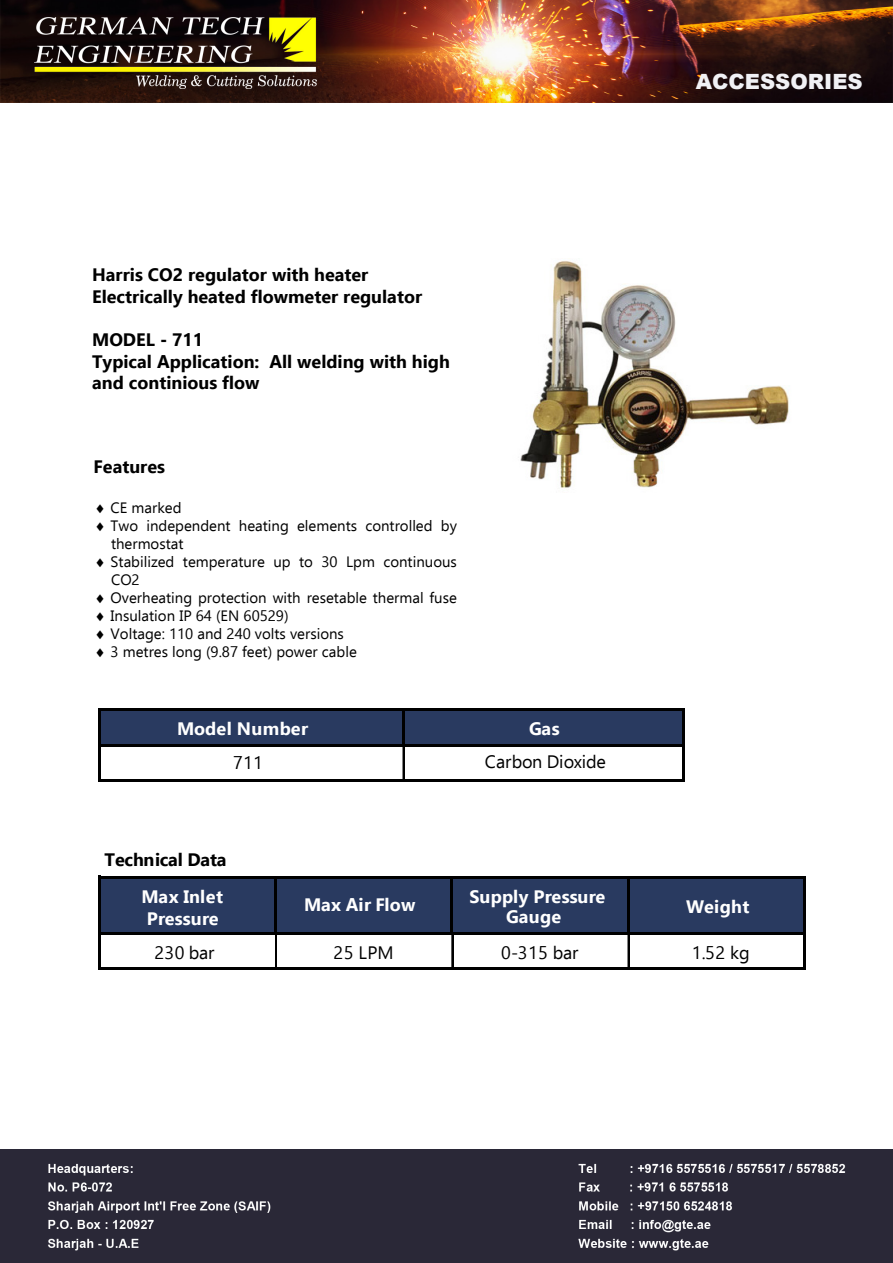
<style>
.page{position:relative;width:893px;height:1263px;background:#fff}
.page>*{position:absolute;margin:0;border:0;box-sizing:border-box;transform-origin:0 0}
.t1{font:900 21px "Arial";color:#f1f1f5}
.t2{font:700 18px/21.6px "Ebrima";color:#000}
.t3{font:700 18px/21.8px "Ebrima";letter-spacing:.01em;color:#fff}
.t4{font:18px "Ebrima";letter-spacing:.005em;color:#000}
.t5{font:18px "Ebrima";letter-spacing:-.015em;color:#000}
.t6{font:15px "Ebrima";color:#000}
.s1{color:#000100}
</style>
<div class="page">
<img style="left:0;top:0;width:893px;height:103px">
<img style="left:35px;top:18px;width:281px;height:70px">
<img style="left:0;top:1150px;width:893px;height:113px">
<img style="left:520px;top:261px;width:269px;height:227px">
<div style="left:99px;top:709px;width:586px;height:37px;background:#293a60"></div>
<hr style="left:100px;top:708px;width:585px;height:3px;background:#000">
<hr style="left:402px;top:711px;width:2px;height:35px;background:#000">
<hr style="left:100px;top:744px;width:585px;height:2px;background:#000">
<hr style="left:98px;top:708px;width:2px;height:74px;background:#000">
<hr style="left:403px;top:746px;width:1px;height:33px;background:#000">
<hr style="left:100px;top:779px;width:585px;height:3px;background:#000">
<hr style="left:682px;top:711px;width:3px;height:71px;background:#000">
<div style="left:100px;top:877px;width:705px;height:57px;background:#293a60"></div>
<hr style="left:101px;top:876px;width:704px;height:2px;background:#000">
<hr style="left:274px;top:878px;width:3px;height:56px;background:#000">
<hr style="left:450px;top:878px;width:3px;height:56px;background:#000">
<hr style="left:627px;top:878px;width:2px;height:56px;background:#000">
<hr style="left:101px;top:932px;width:704px;height:2px;background:#000">
<hr style="left:98px;top:876px;width:3px;height:94px;background:#000">
<hr style="left:275px;top:934px;width:1px;height:33px;background:#000">
<hr style="left:276px;top:934px;width:1px;height:33px;background:#000">
<hr style="left:452px;top:934px;width:1px;height:33px;background:#000">
<hr style="left:628px;top:934px;width:1px;height:33px;background:#000">
<hr style="left:101px;top:967px;width:704px;height:3px;background:#000">
<hr style="left:803px;top:878px;width:2px;height:92px;background:#000">
<p class="t2" style="left:92px;top:264px;width:331px">Harris CO2 regulator with heater<br>Electrically heated flowmeter regulator</p>
<p class="t2" style="left:92px;top:328px;width:359px">MODEL - 711<br>Typical Application: All welding with high and continious flow</p>
<p class="t2" style="left:94px;top:455px;width:73px">Features</p>
<p class="t6" style="left:95px;top:497px;width:88px"><span class="s1">♦</span> CE marked</p>
<p class="t6" style="left:95px;top:515px;width:364px"><span class="s1">♦</span> Two independent heating elements controlled by</p>
<p class="t6" style="left:111px;top:533px;width:74px">thermostat</p>
<p class="t6" style="left:95px;top:551px;width:364px"><span class="s1">♦</span> Stabilized temperature up to 30 Lpm continuous</p>
<p class="t6" style="left:111px;top:569px;width:30px">CO2</p>
<p class="t6" style="left:95px;top:587px;width:364px"><span class="s1">♦</span> Overheating protection with resetable thermal fuse</p>
<p class="t6" style="left:95px;top:605px;width:195px"><span class="s1">♦</span> Insulation IP 64 (EN 60529)</p>
<p class="t6" style="left:95px;top:623px;width:251px"><span class="s1">♦</span> Voltage: 110 and 240 volts versions</p>
<p class="t6" style="left:95px;top:641px;width:264px"><span class="s1">♦</span> 3 metres long (9.87 feet) power cable</p>
<p class="t3" style="left:177px;top:717px;width:133px">Model Number</p>
<p class="t4" style="left:233px;top:750px;width:32px">711</p>
<p class="t3" style="left:529px;top:717px;width:32px">Gas</p>
<p class="t5" style="left:485px;top:748px;width:123px">Carbon Dioxide</p>
<p class="t2" style="left:105px;top:848px;width:123px">Technical Data</p>
<h1 class="t1" style="left:696px;top:66px;width:168px">ACCESSORIES</h1>
<p class="t3" style="left:142px;top:885px;width:83px">Max Inlet<br>Pressure</p>
<p class="t3" style="left:304px;top:893px;width:113px">Max Air Flow</p>
<p class="t3" style="left:469px;top:886px;width:138px;line-height:20.2px;text-align:center">Supply Pressure<br>Gauge</p>
<p class="t3" style="left:686px;top:895px;width:65px">Weight</p>
<p class="t4" style="left:154px;top:939px;width:61px">230 bar</p>
<p class="t4" style="left:334px;top:939px;width:62px">25 LPM</p>
<p class="t4" style="left:501px;top:939px;width:79px">0-315 bar</p>
<p class="t4" style="left:692px;top:939px;width:59px">1.52 kg</p>
</div>
